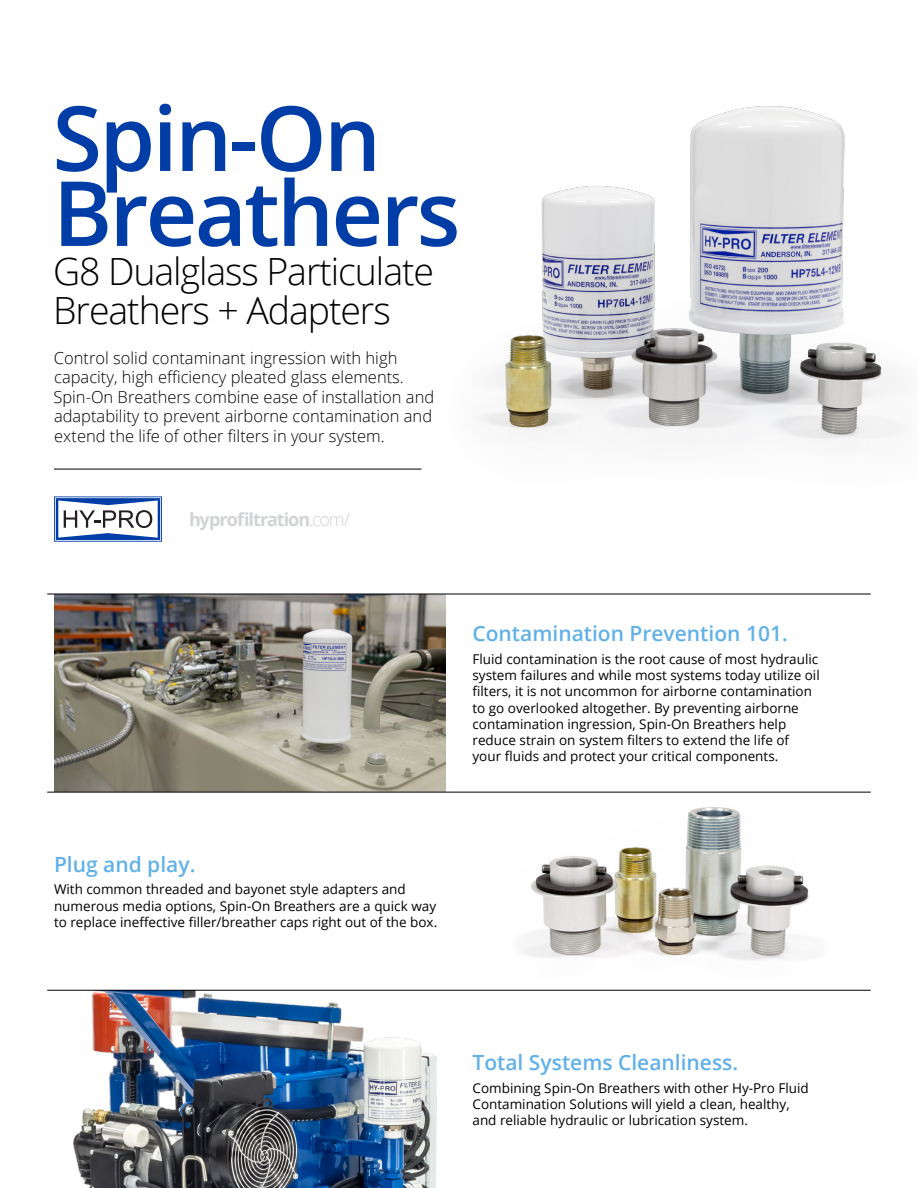
<style>
.page{position:relative;width:918px;height:1188px;background:#fff}
.page>*{position:absolute;margin:0;border:0;box-sizing:border-box;transform-origin:0 0}
.t1{font:600 90px/75px "Open Sans";letter-spacing:-.03em;color:#003da7}
.t2{font:300 37.5px/39px "Open Sans";letter-spacing:-.03em;color:#000}
.t3{font:600 21px "Open Sans";color:#61b1e8}
.t4{font:700 18px "Open Sans";letter-spacing:-.055em;color:#d1d3d4}
.t5{font:300 16.5px/19.5px "Open Sans";color:#000}
.t6{font:13.5px/16.2px "Open Sans";color:#000}
.s1{font-weight:300}
</style>
<div class="page">
<img style="left:378px;top:106px;width:524px;height:363px">
<img style="left:54px;top:595px;width:392px;height:197px">
<img style="left:472px;top:807px;width:392px;height:183px">
<img style="left:73px;top:991px;width:364px;height:197px">
<hr style="left:47px;top:594px;width:824px;height:1px;background:#000">
<hr style="left:47px;top:792px;width:824px;height:1px;background:#000">
<hr style="left:47px;top:990px;width:824px;height:1px;background:#000">
<hr style="left:54px;top:469px;width:368px;height:1px;background:#000">
<svg style="left:54px;top:496px;width:108px;height:46px"></svg>
<h1 class="t1" style="left:53px;top:99px;width:409px">Spin-On<br>Breathers</h1>
<h2 class="t2" style="left:53px;top:251px;width:382px">G8 Dualglass Particulate<br>Breathers + Adapters</h2>
<p class="t5" style="left:53px;top:348px;width:382px">Control solid contaminant ingression with high capacity, high efficiency pleated glass elements.<br>Spin-On Breathers combine ease of installation and adaptability to prevent airborne contamination and extend the life of other filters in your system.</p>
<h3 class="t4" style="left:189px;top:507px;width:163px">hyprofiltration<span class="s1">.com/</span></h3>
<h3 class="t3" style="left:472px;top:619px;width:317px">Contamination Prevention 101.</h3>
<p class="t6" style="left:472px;top:651px;width:349px">Fluid contamination is the root cause of most hydraulic system failures and while most systems today utilize oil filters, it is not uncommon for airborne contamination to go overlooked altogether. By preventing airborne contamination ingression, Spin-On Breathers help reduce strain on system filters to extend the life of your fluids and protect your critical components.</p>
<h3 class="t3" style="left:54px;top:850px;width:143px">Plug and play.</h3>
<p class="t6" style="left:54px;top:881px;width:385px">With common threaded and bayonet style adapters and numerous media options, Spin-On Breathers are a quick way to replace ineffective filler/breather caps right out of the box.</p>
<h3 class="t3" style="left:472px;top:1048px;width:267px">Total Systems Cleanliness.</h3>
<p class="t6" style="left:472px;top:1079px;width:338px">Combining Spin-On Breathers with other Hy-Pro Fluid<br>Contamination Solutions will yield a clean, healthy, and reliable hydraulic or lubrication system.</p>
</div>
